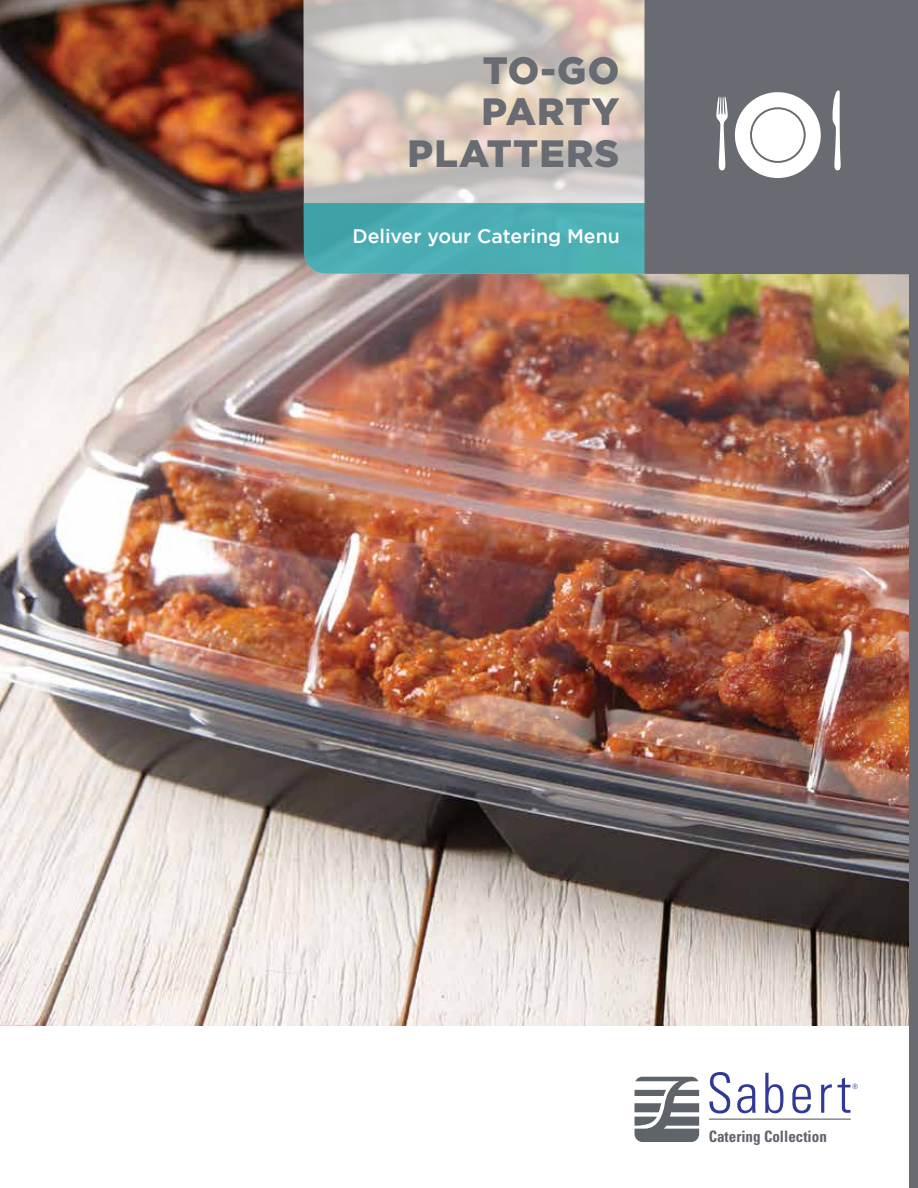
<style>
.page{position:relative;width:918px;height:1188px;background:#fff}
.page>*{position:absolute;margin:0;border:0;box-sizing:border-box;transform-origin:0 0}
.t1{font:300 condensed 55.35px "Univers LT Std";letter-spacing:.08em;color:#313896;scale:.96 1}
.t2{font:900 38.1px/41.5px "Gotham";letter-spacing:.03em;color:#696b73;text-align:right}
.t3{font:500 19.5px "Gotham";color:#fff}
.t4{font:700 condensed 15.75px "Univers LT Std";color:#5f636a;scale:.96 1}
.t5{font:300 condensed 7.2px "Univers LT Std";color:#313896;scale:.96 1}
</style>
<div class="page">
<img style="left:0;top:0;width:909px;height:1026px">
<div style="left:909px;top:0;width:9px;height:1188px;background:#696b73"></div>
<svg style="left:303px;top:0;width:342px;height:203px;background:#d5cac2"></svg>
<svg style="left:303px;top:203px;width:342px;height:71px;background:#4aabb0"></svg>
<div style="left:645px;top:0;width:273px;height:274px;background:#696b73"></div>
<svg style="left:833px;top:90px;width:8px;height:80px"></svg>
<svg style="left:716px;top:96px;width:12px;height:74px"></svg>
<svg style="left:735px;top:92px;width:86px;height:86px"></svg>
<div style="left:752px;top:109px;width:52px;height:52px;background:#fff;border-radius:50%"></div>
<svg style="left:635px;top:1077px;width:64px;height:65px"></svg>
<hr style="left:709px;top:1119px;width:142px;height:1px;background:#5f636a">
<h2 class="t2" style="left:408px;top:48px;width:213px">TO-GO<br>PARTY<br>PLATTERS</h2>
<p class="t3" style="left:352px;top:225px;width:269px">Deliver your Catering Menu</p>
<h1 class="t1" style="left:707px;top:1060px;width:152px">Sabert</h1>
<p class="t5" style="left:853px;top:1082px;width:7px">®</p>
<p class="t4" style="left:709px;top:1127px;width:125px">Catering Collection</p>
</div>
